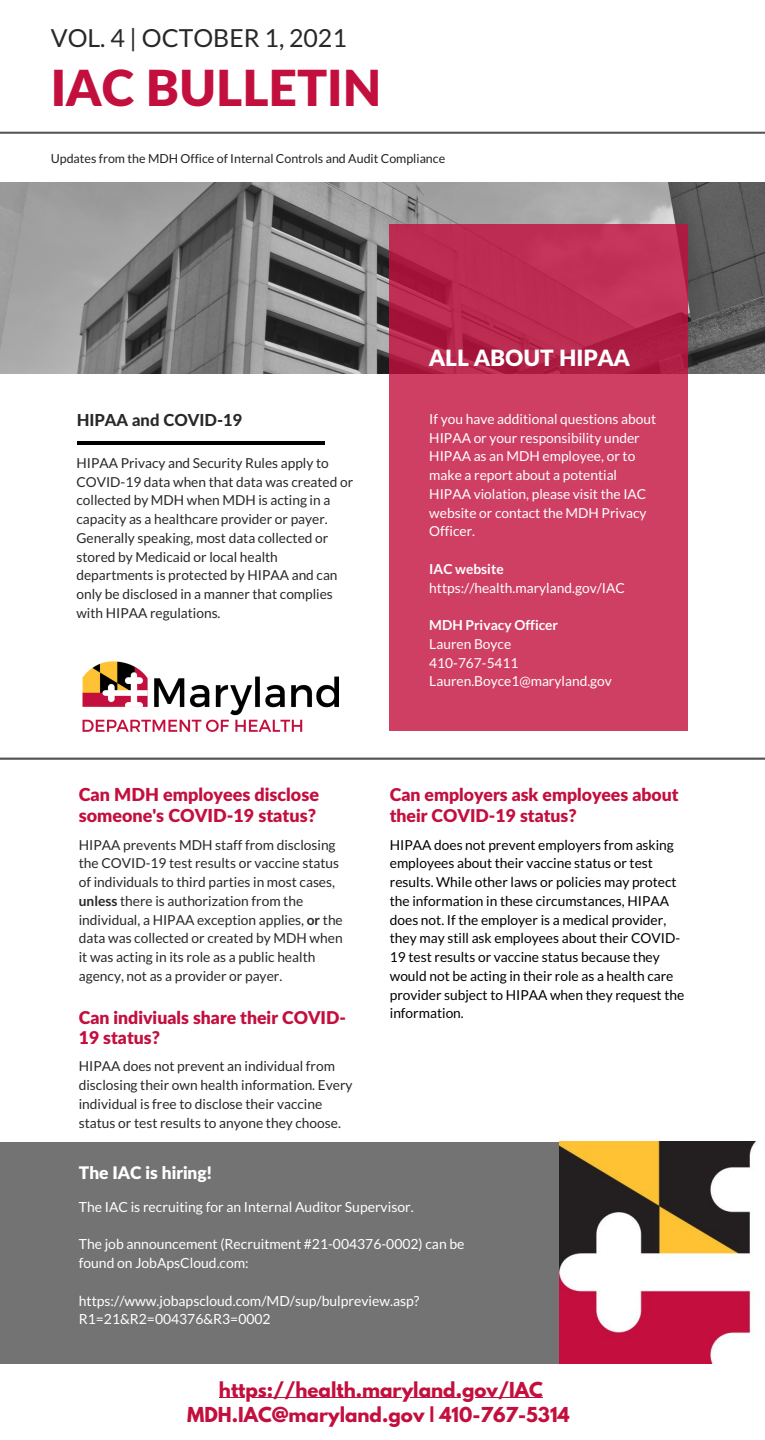
<style>
.page{position:relative;width:765px;height:1440px;background:#fff}
.page>*{position:absolute;margin:0;border:0;box-sizing:border-box;transform-origin:0 0}
.t1{font:900 49.75px "Lato Latin";color:#c30f3e}
.t2{font:24.88px "Lato";color:#282828}
.t3{font:900 22.5px "Lato Latin";color:#fff}
.t4{font:700 18.25px "League Spartan";color:#c30f3e}
.t5{font:900 17.88px/20.6px "Lato Latin";color:#c30f3e}
.t6{font:900 17.62px/20.6px "Lato Latin";color:#c30f3e}
.t7{font:900 17.38px "Lato Latin";color:#fff}
.t8{font:800 16.62px "Lato Latin";color:#282828}
.t9{font:14px/18.8px "Lato";color:#fff}
.t10{font:13.75px/18.8px "Lato";color:#282828}
.t11{font:13.75px/18.8px "Lato";color:#000}
.t12{font:13.75px/18.8px "Lato";color:#fff}
.t13{font:700 13.75px "Lato";color:#fff}
.t14{font:12.38px "Lato";color:#222}
.s1{font-weight:700}
</style>
<div class="page">
<svg style="left:0;top:131px;width:765px;height:3px;background:#898989"></svg>
<img style="left:0;top:182px;width:765px;height:191px">
<hr style="left:77px;top:441px;width:248px;height:4px;background:#000">
<svg style="left:390px;top:225px;width:298px;height:506px;background:#c8385d"></svg>
<div style="left:0;top:1142px;width:765px;height:221px;background:#737373"></div>
<img style="left:559px;top:1142px;width:206px;height:221px">
<img style="left:82px;top:661px;width:256px;height:71px">
<svg style="left:0;top:757px;width:765px;height:3px;background:#818181"></svg>
<hr style="left:219px;top:1397px;width:324px;height:1px;background:#c30f3e">
<p class="t2" style="left:51px;top:23px;width:298px">VOL. 4 | OCTOBER 1, 2021</p>
<p class="t1" style="left:51px;top:66px;width:332px">IAC BULLETIN</p>
<p class="t14" style="left:51px;top:150px;width:396px">Updates from the MDH Office of Internal Controls and Audit Compliance</p>
<p class="t8" style="left:77px;top:412px;width:167px">HIPAA and COVID-19</p>
<p class="t10" style="left:76px;top:453px;width:278px">HIPAA Privacy and Security Rules apply to COVID-19 data when that data was created or collected by MDH when MDH is acting in a capacity as a healthcare provider or payer.<br>Generally speaking, most data collected or stored by Medicaid or local health departments is protected by HIPAA and can only be disclosed in a manner that complies with HIPAA regulations.</p>
<p class="t3" style="left:429px;top:348px;width:202px">ALL ABOUT HIPAA</p>
<p class="t12" style="left:429px;top:409px;width:228px">If you have additional questions about<br>HIPAA or your responsibility under<br>HIPAA as an MDH employee, or to make a report about a potential<br>HIPAA violation, please visit the IAC website or contact the MDH Privacy<br>Officer.</p>
<p class="t12" style="left:429px;top:559px;width:197px"><span class="s1">IAC website </span>https://health.maryland.gov/IAC</p>
<p class="t13" style="left:429px;top:617px;width:130px">MDH Privacy Officer</p>
<p class="t12" style="left:429px;top:634px;width:83px">Lauren Boyce</p>
<p class="t12" style="left:429px;top:653px;width:184px">410-767-5411<br>Lauren.Boyce1@maryland.gov</p>
<p class="t5" style="left:79px;top:785px;width:242px">Can MDH employees disclose someone's COVID-19 status?</p>
<p class="t10" style="left:79px;top:835px;width:266px">HIPAA prevents MDH staff from disclosing the COVID-19 test results or vaccine status of individuals to third parties in most cases, <span class="s1">unless</span> there is authorization from the individual, a HIPAA exception applies, <span class="s1">or</span> the data was collected or created by MDH when it was acting in its role as a public health agency, not as a provider or payer.</p>
<p class="t6" style="left:79px;top:1008px;width:269px">Can indiviuals share their COVID-<br>19 status?</p>
<p class="t10" style="left:79px;top:1057px;width:275px">HIPAA does not prevent an individual from disclosing their own health information. Every individual is free to disclose their vaccine status or test results to anyone they choose.</p>
<p class="t6" style="left:390px;top:785px;width:290px">Can employers ask employees about their COVID-19 status?</p>
<p class="t11" style="left:390px;top:835px;width:296px">HIPAA does not prevent employers from asking employees about their vaccine status or test results. While other laws or policies may protect the information in these circumstances, HIPAA does not. If the employer is a medical provider, they may still ask employees about their COVID-19 test results or vaccine status because they would not be acting in their role as a health care provider subject to HIPAA when they request the information.</p>
<p class="t7" style="left:79px;top:1165px;width:135px">The IAC is hiring!</p>
<p class="t9" style="left:79px;top:1197px;width:336px">The IAC is recruiting for an Internal Auditor Supervisor.</p>
<p class="t9" style="left:79px;top:1235px;width:387px">The job announcement (Recruitment #21-004376-0002) can be found on JobApsCloud.com:</p>
<p class="t9" style="left:79px;top:1291px;width:342px">https://www.jobapscloud.com/MD/sup/bulpreview.asp?<br>R1=21&amp;R2=004376&amp;R3=0002</p>
<p class="t4" style="left:219px;top:1380px;width:325px">https://health.maryland.gov/IAC</p>
<p class="t4" style="left:187px;top:1405px;width:384px">MDH.IAC@maryland.gov | 410-767-5314</p>
</div>
